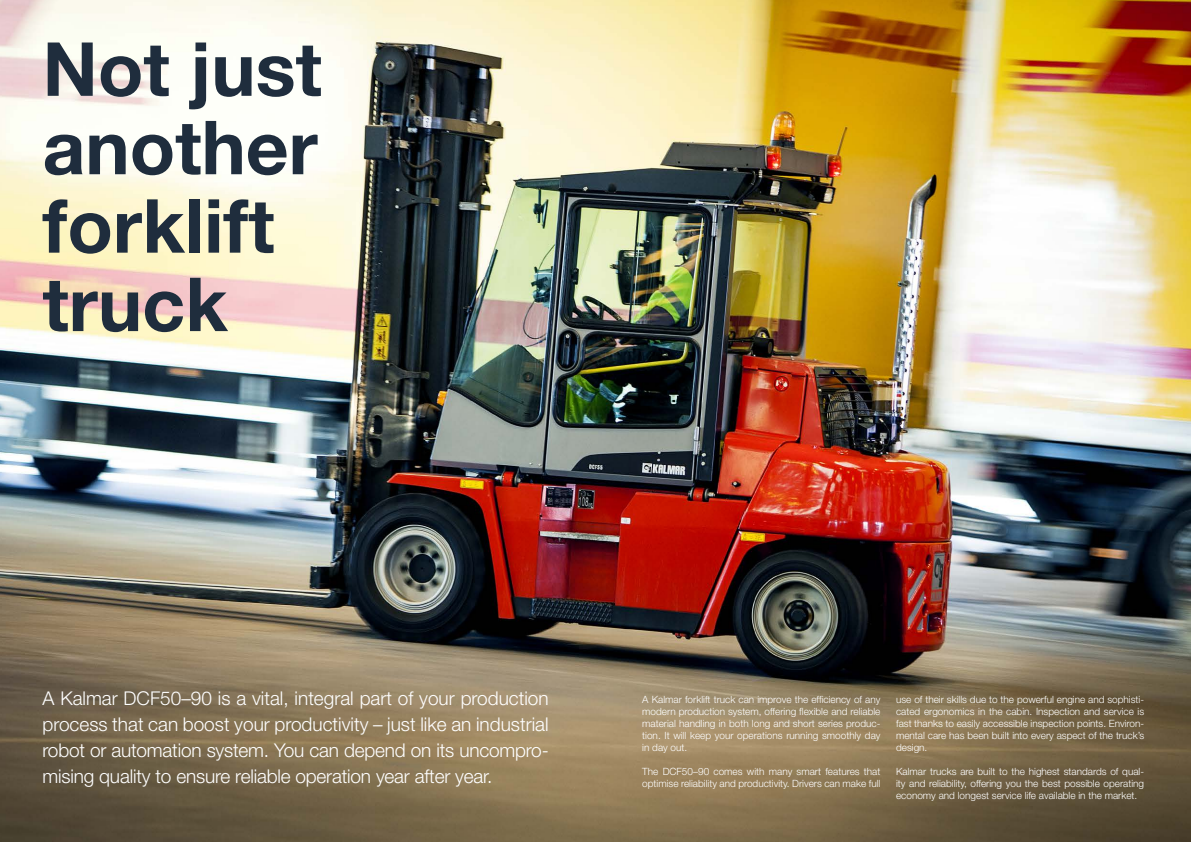
<style>
.page{position:relative;width:1191px;height:842px;background:#fff}
.page>*{position:absolute;margin:0;border:0;box-sizing:border-box;transform-origin:0 0}
.t1{font:700 74.6px/78.4px "Helvetica Neue LT Std";color:#1f2d3d}
.t2{font:300 19px/26px "Helvetica Neue LT Std";letter-spacing:-.01em;color:#fff;text-align:justify}
.t3{font:300 10px/12px "Helvetica Neue LT Std";color:#fff;text-align:justify}
</style>
<div class="page">
<img style="left:0;top:0;width:1191px;height:842px">
<p class="t1" style="left:43px;top:28px;width:281px">Not just another</p>
<p class="t1" style="left:43px;top:185px;width:233px">forklift truck</p>
<p class="t2" style="left:43px;top:685px;width:508px">A Kalmar DCF50–90 is a vital, integral part of your production process that can boost your productivity – just like an industrial robot or automation system. You can depend on its uncompro&shy;mising quality to ensure reliable operation year after year.</p>
<p class="t3" style="left:642px;top:693px;width:240px">A Kalmar forklift truck can improve the efficiency of any modern production system, offering flexible and reliable material handling in both long and short series produc&shy;tion. It will keep your operations running smoothly day in day out.</p>
<p class="t3" style="left:642px;top:765px;width:240px">The DCF50–90 comes with many smart features that optimise reliability and productivity. Drivers can make full</p>
<p class="t3" style="left:896px;top:693px;width:250px">use of their skills due to the powerful engine and sophisti&shy;cated ergonomics in the cabin. Inspection and service is fast thanks to easily accessible inspection points. Environ&shy;mental care has been built into every aspect of the truck’s design.</p>
<p class="t3" style="left:896px;top:765px;width:250px">Kalmar trucks are built to the highest standards of qual&shy;ity and reliability, offering you the best possible operating economy and longest service life available in the market.</p>
</div>
